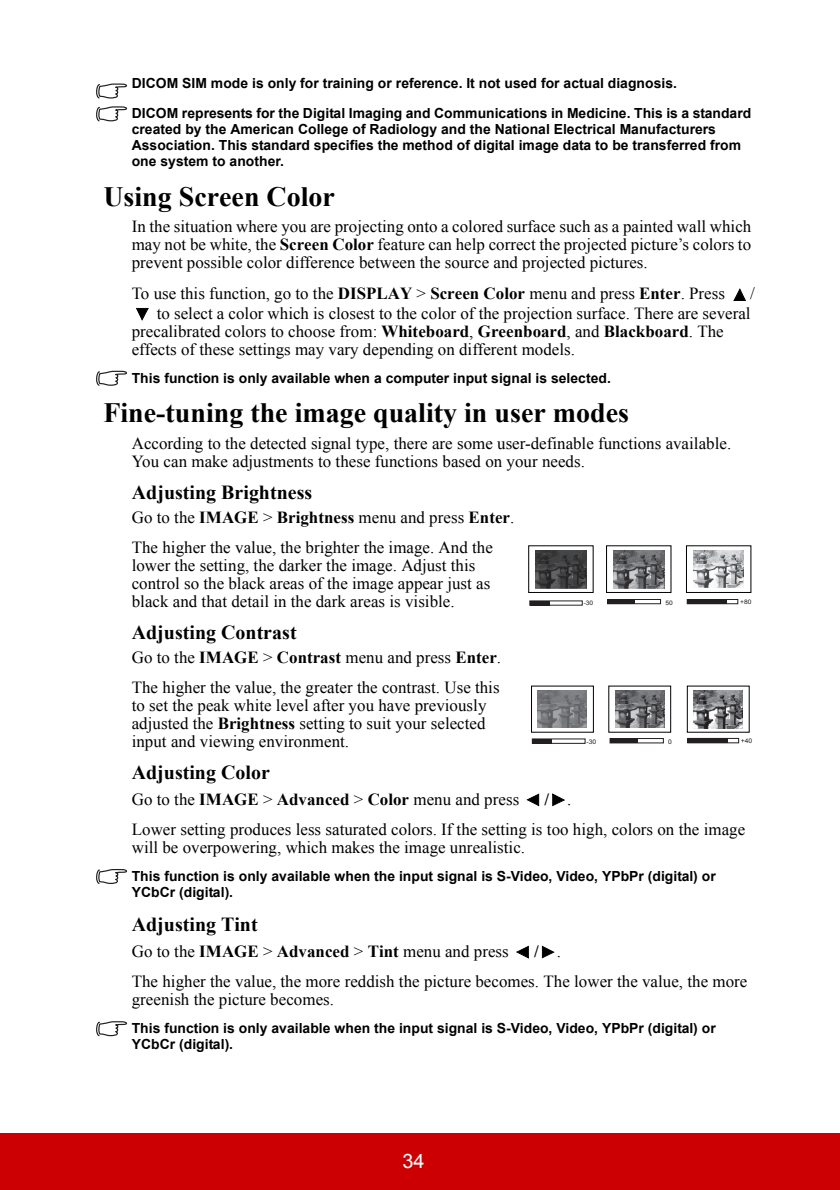
<style>
.page{position:relative;width:840px;height:1190px;background:#fff}
.page>*{position:absolute;margin:0;border:0;box-sizing:border-box;transform-origin:0 0}
.t1{font:700 28px "Times New Roman";color:#000}
.t2{font:700 20px "Times New Roman";color:#000}
.t3{font:20px "Arial";color:#fff}
.t4{font:17px/18px "Times New Roman";color:#000}
.t5{font:700 14px/16px "Arial";color:#000}
.t6{font:6.4px "Arial";color:#231f20;scale:1.04 1}
.t7{font:6.2px "Arial";color:#231f20;scale:1.07 1}
.s1{font-weight:700}
</style>
<div class="page">
<div style="left:0;top:1133px;width:839px;height:57px;background:#cc0003"></div>
<svg style="left:96px;top:83px;width:31px;height:16px"></svg>
<svg style="left:96px;top:106px;width:31px;height:15px"></svg>
<svg style="left:733px;top:288px;width:13px;height:13px"></svg>
<svg style="left:136px;top:308px;width:13px;height:13px"></svg>
<svg style="left:96px;top:371px;width:31px;height:15px"></svg>
<div style="left:606px;top:546px;width:65px;height:47px;border:1px solid #000"></div>
<img style="left:613px;top:550px;width:51px;height:38px">
<div style="left:528px;top:546px;width:65px;height:47px;border:1px solid #000"></div>
<div style="left:686px;top:546px;width:65px;height:47px;border:1px solid #000"></div>
<hr style="left:530px;top:601px;width:19px;height:4px;background:#231f20">
<div style="left:607px;top:599px;width:54px;height:5px;border:1px solid #231f20"></div>
<div style="left:608px;top:599px;width:27px;height:5px;background:#231f20"></div>
<div style="left:687px;top:599px;width:51px;height:5px;border:1px solid #231f20"></div>
<div style="left:687px;top:599px;width:40px;height:5px;background:#231f20"></div>
<img style="left:693px;top:550px;width:51px;height:38px">
<img style="left:535px;top:550px;width:51px;height:38px">
<div style="left:532px;top:739px;width:53px;height:5px;border:1px solid #231f20"></div>
<hr style="left:532px;top:739px;width:20px;height:4px;background:#231f20">
<div style="left:610px;top:738px;width:54px;height:5px;border:1px solid #231f20"></div>
<hr style="left:610px;top:739px;width:27px;height:4px;background:#231f20">
<div style="left:688px;top:738px;width:51px;height:5px;border:1px solid #231f20"></div>
<div style="left:688px;top:738px;width:40px;height:5px;background:#231f20"></div>
<img style="left:615px;top:690px;width:49px;height:38px">
<img style="left:694px;top:690px;width:49px;height:38px">
<div style="left:531px;top:686px;width:63px;height:46px;border:1px solid #000"></div>
<img style="left:538px;top:690px;width:49px;height:38px">
<svg style="left:526px;top:793px;width:13px;height:13px"></svg>
<svg style="left:552px;top:793px;width:13px;height:13px"></svg>
<svg style="left:96px;top:869px;width:31px;height:15px"></svg>
<svg style="left:516px;top:946px;width:13px;height:13px"></svg>
<svg style="left:542px;top:946px;width:13px;height:12px"></svg>
<svg style="left:96px;top:1021px;width:31px;height:15px"></svg>
<p class="t5" style="left:132px;top:68px;width:621px;line-height:30px">DICOM SIM mode is only for training or reference. It not used for actual diagnosis.<br>DICOM represents for the Digital Imaging and Communications in Medicine. This is a standard</p>
<p class="t5" style="left:132px;top:121px;width:611px">created by the American College of Radiology and the National Electrical Manufacturers<br>Association. This standard specifies the method of digital image data to be transferred from one system to another.</p>
<h1 class="t1" style="left:103px;top:181px;width:233px">Using Screen Color</h1>
<p class="t4" style="left:132px;top:218px;width:621px;text-align:justify">In the situation where you are projecting onto a colored surface such as a painted wall which may not be white, the <span class="s1">Screen Color</span> feature can help correct the projected picture’s colors to prevent possible color difference between the source and projected pictures.</p>
<p class="t4" style="left:132px;top:285px;width:595px">To use this function, go to the <span class="s1">DISPLAY</span> &gt; <span class="s1">Screen Color</span> menu and press <span class="s1">Enter</span>. Press</p>
<p class="t4" style="left:750px;top:285px;width:6px">/</p>
<p class="t4" style="left:157px;top:304px;width:595px">to select a color which is closest to the color of the projection surface. There are several</p>
<p class="t4" style="left:132px;top:322px;width:594px">precalibrated colors to choose from: <span class="s1">Whiteboard</span>, <span class="s1">Greenboard</span>, and <span class="s1">Blackboard</span>. The</p>
<p class="t4" style="left:132px;top:340px;width:445px">effects of these settings may vary depending on different models.</p>
<p class="t5" style="left:132px;top:370px;width:481px">This function is only available when a computer input signal is selected.</p>
<h1 class="t1" style="left:103px;top:397px;width:527px">Fine-tuning the image quality in user modes</h1>
<p class="t4" style="left:132px;top:434px;width:601px">According to the detected signal type, there are some user-definable functions available.<br>You can make adjustments to these functions based on your needs.</p>
<p class="t2" style="left:132px;top:481px;width:182px">Adjusting Brightness</p>
<p class="t4" style="left:132px;top:502px;width:384px;line-height:30px">Go to the <span class="s1">IMAGE</span> &gt; <span class="s1">Brightness</span> menu and press <span class="s1">Enter</span>.<br>The higher the value, the brighter the image. And the</p>
<p class="t4" style="left:132px;top:556px;width:360px">lower the setting, the darker the image. Adjust this control so the black areas of the image appear just as black and that detail in the dark areas is visible.</p>
<p class="t2" style="left:132px;top:621px;width:166px">Adjusting Contrast</p>
<p class="t4" style="left:132px;top:642px;width:371px;line-height:30px">Go to the <span class="s1">IMAGE</span> &gt; <span class="s1">Contrast</span> menu and press <span class="s1">Enter</span>.<br>The higher the value, the greater the contrast. Use this</p>
<p class="t4" style="left:132px;top:696px;width:356px;text-align:justify">to set the peak white level after you have previously adjusted the <span class="s1">Brightness</span> setting to suit your selected input and viewing environment.</p>
<p class="t2" style="left:132px;top:761px;width:140px">Adjusting Color</p>
<p class="t4" style="left:132px;top:790px;width:389px">Go to the <span class="s1">IMAGE</span> &gt; <span class="s1">Advanced</span> &gt; <span class="s1">Color</span> menu and press</p>
<p class="t7" style="left:584px;top:600px;width:10px">-30</p>
<p class="t7" style="left:665px;top:599px;width:8px">50</p>
<p class="t7" style="left:740px;top:598px;width:12px">+80</p>
<p class="t6" style="left:587px;top:738px;width:11px">-30</p>
<p class="t6" style="left:668px;top:738px;width:5px">0</p>
<p class="t6" style="left:741px;top:737px;width:12px">+40</p>
<p class="t4" style="left:132px;top:784px;width:615px;line-height:30px;text-indent:413px"><span class="s1">/</span> .<br>Lower setting produces less saturated colors. If the setting is too high, colors on the image</p>
<p class="t4" style="left:132px;top:838px;width:395px">will be overpowering, which makes the image unrealistic.</p>
<p class="t5" style="left:132px;top:868px;width:586px">This function is only available when the input signal is S-Video, Video, YPbPr (digital) or<br>YCbCr (digital).</p>
<p class="t2" style="left:132px;top:913px;width:127px">Adjusting Tint</p>
<p class="t4" style="left:132px;top:942px;width:379px">Go to the <span class="s1">IMAGE</span> &gt; <span class="s1">Advanced</span> &gt; <span class="s1">Tint</span> menu and press</p>
<p class="t4" style="left:132px;top:936px;width:617px;line-height:30px;text-indent:402px"><span class="s1">/</span> .<br>The higher the value, the more reddish the picture becomes. The lower the value, the more</p>
<p class="t4" style="left:132px;top:990px;width:204px">greenish the picture becomes.</p>
<p class="t5" style="left:132px;top:1020px;width:586px">This function is only available when the input signal is S-Video, Video, YPbPr (digital) or<br>YCbCr (digital).</p>
<p class="t3" style="left:402px;top:1150px;width:24px">34</p>
</div>
